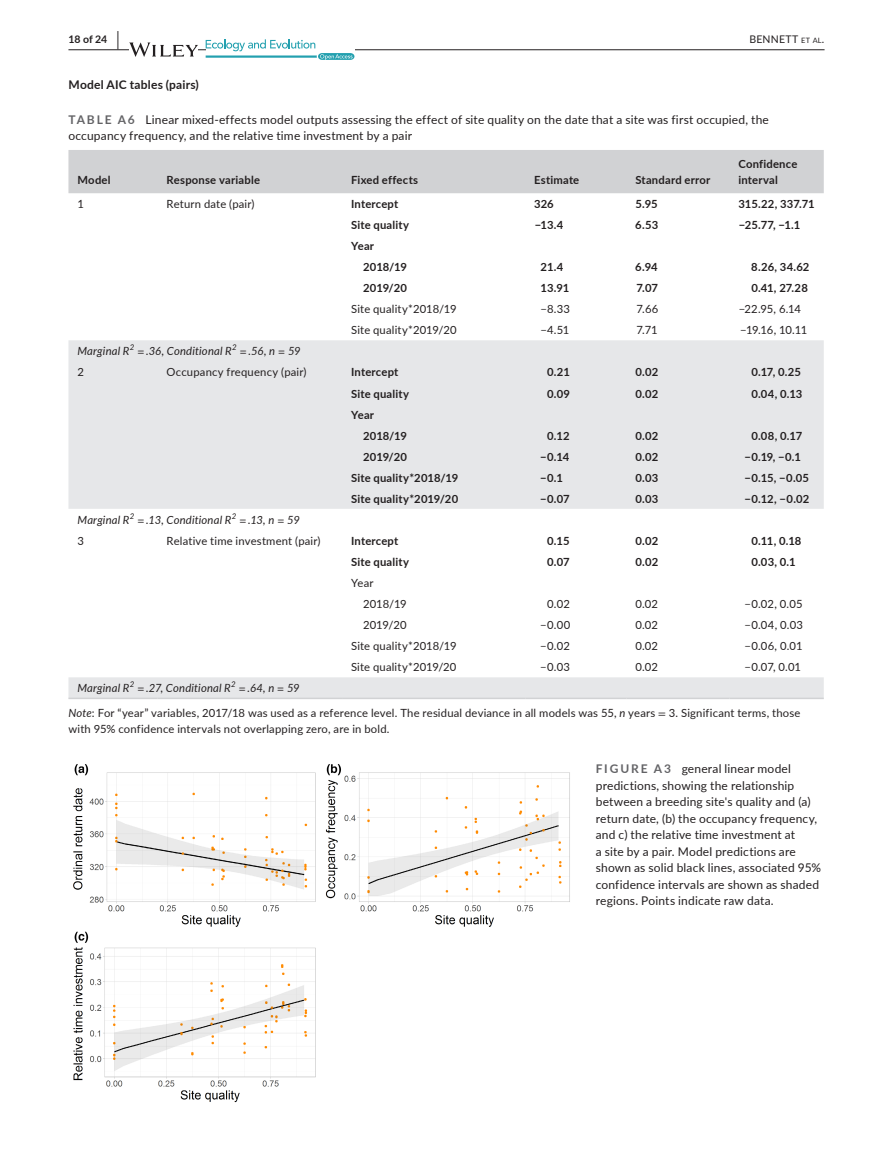
<style>
.page{position:relative;width:893px;height:1174px;background:#fff}
.page>*{position:absolute;margin:0;border:0;box-sizing:border-box;transform-origin:0 0}
.t1{font:12px/16.5px "Lato";letter-spacing:.015em;color:#231f20}
.t2{font:700 12px "Lato";letter-spacing:.015em;color:#231f20}
.t3{font:11.25px/21px "Lato";letter-spacing:.015em;color:#231f20}
.t4{font:700 11.25px/21px "Lato";letter-spacing:.015em;color:#231f20}
.t5{font:italic 11.25px "Lato";letter-spacing:.015em;color:#231f20}
.t6{font:10.5px "Lato";letter-spacing:.02em;color:#231f20}
.t7{font:700 10.5px "Lato";color:#231f20}
.t8{font:italic 7.8px "Lato";color:#231f20}
.s1{font-size:19.5px}
.s2{font-size:7.35px}
.s3{font-weight:700;color:#636366}
.s4{font-family:"STIX"}
.s5{font-style:italic}
</style>
<div class="page">
<hr style="left:68px;top:49px;width:756px;height:1px;background:#231f20">
<svg style="left:129px;top:42px;width:69px;height:15px"></svg>
<svg style="left:206px;top:39px;width:148px;height:21px"></svg>
<img style="left:73px;top:764px;width:497px;height:339px">
<div style="left:68px;top:150px;width:756px;height:43px;background:#d1d2d4"></div>
<svg style="left:68px;top:340px;width:756px;height:357px;fill:#e6e7e9"></svg>
<hr style="left:68px;top:697px;width:90px;height:2px;background:#d1d2d4">
<hr style="left:158px;top:697px;width:184px;height:2px;background:#d1d2d4">
<hr style="left:342px;top:697px;width:183px;height:2px;background:#d1d2d4">
<hr style="left:525px;top:697px;width:101px;height:2px;background:#d1d2d4">
<hr style="left:626px;top:697px;width:103px;height:2px;background:#d1d2d4">
<hr style="left:729px;top:697px;width:95px;height:2px;background:#d1d2d4">
<p class="t7" style="left:68px;top:31px;width:52px">18 of 24 <span class="s1">|</span></p>
<p class="t6" style="left:749px;top:31px;width:77px">BENNETT <span class="s2">et al</span>.</p>
<p class="t2" style="left:68px;top:75px;width:132px">Model AIC tables (pairs)</p>
<p class="t1" style="left:68px;top:111px;width:702px"><span class="s3">TABLE A6</span> Linear mixed-effects model outputs assessing the effect of site quality on the date that a site was first occupied, the occupancy frequency, and the relative time investment by a pair</p>
<p class="t4" style="left:77px;top:169px;width:35px">Model</p>
<p class="t4" style="left:167px;top:169px;width:95px">Response variable</p>
<p class="t4" style="left:351px;top:169px;width:69px">Fixed effects</p>
<p class="t4" style="left:534px;top:169px;width:47px">Estimate</p>
<p class="t4" style="left:635px;top:169px;width:77px">Standard error</p>
<p class="t4" style="left:738px;top:156px;width:60px;line-height:15.8px">Confidence interval</p>
<p class="t3" style="left:77px;top:193px;width:8px">1</p>
<p class="t3" style="left:167px;top:193px;width:89px">Return date (pair)</p>
<p class="t4" style="left:351px;top:193px;width:49px">Intercept</p>
<p class="t4" style="left:534px;top:193px;width:21px">326</p>
<p class="t4" style="left:635px;top:193px;width:24px">5.95</p>
<p class="t4" style="left:738px;top:193px;width:78px">315.22, 337.71</p>
<p class="t4" style="left:351px;top:214px;width:59px">Site quality</p>
<p class="t4" style="left:535px;top:214px;width:30px">−13.4</p>
<p class="t4" style="left:635px;top:214px;width:25px">6.53</p>
<p class="t4" style="left:739px;top:214px;width:63px">−25.77, −1.1</p>
<p class="t4" style="left:363px;top:235px;width:45px;text-indent:-12px">Year<br>2018/19</p>
<p class="t4" style="left:540px;top:256px;width:24px">21.4</p>
<p class="t4" style="left:635px;top:256px;width:24px">6.94</p>
<p class="t4" style="left:751px;top:256px;width:60px">8.26, 34.62</p>
<p class="t4" style="left:363px;top:277px;width:45px">2019/20</p>
<p class="t4" style="left:541px;top:277px;width:30px">13.91</p>
<p class="t4" style="left:636px;top:277px;width:23px">7.07</p>
<p class="t4" style="left:751px;top:277px;width:58px">0.41, 27.28</p>
<p class="t3" style="left:351px;top:298px;width:107px">Site quality*2018/19</p>
<p class="t3" style="left:540px;top:298px;width:31px">−8.33</p>
<p class="t3" style="left:636px;top:298px;width:23px">7.66</p>
<p class="t3" style="left:739px;top:298px;width:64px">−22.95, 6.14</p>
<p class="t3" style="left:351px;top:319px;width:107px">Site quality*2019/20</p>
<p class="t3" style="left:540px;top:319px;width:30px">−4.51</p>
<p class="t3" style="left:636px;top:319px;width:23px">7.71</p>
<p class="t3" style="left:740px;top:319px;width:69px">−19.16, 10.11</p>
<p class="t5" style="left:77px;top:343px;width:54px">Marginal R</p>
<p class="t8" style="left:130px;top:342px;width:6px">2</p>
<p class="t5" style="left:137px;top:343px;width:96px"><span class="s4">=</span> .36, Conditional R</p>
<p class="t8" style="left:232px;top:342px;width:6px">2</p>
<p class="t5" style="left:240px;top:343px;width:63px"><span class="s4">=</span> .56, n <span class="s4">=</span> 59</p>
<p class="t3" style="left:77px;top:361px;width:8px">2</p>
<p class="t3" style="left:167px;top:361px;width:141px">Occupancy frequency (pair)</p>
<p class="t4" style="left:351px;top:361px;width:49px">Intercept</p>
<p class="t4" style="left:547px;top:361px;width:24px">0.21</p>
<p class="t4" style="left:635px;top:361px;width:24px">0.02</p>
<p class="t4" style="left:751px;top:361px;width:51px">0.17, 0.25</p>
<p class="t4" style="left:351px;top:382px;width:59px">Site quality</p>
<p class="t4" style="left:547px;top:382px;width:24px">0.09</p>
<p class="t4" style="left:635px;top:382px;width:24px">0.02</p>
<p class="t4" style="left:751px;top:382px;width:53px">0.04, 0.13</p>
<p class="t4" style="left:363px;top:403px;width:45px;text-indent:-12px">Year<br>2018/19</p>
<p class="t4" style="left:547px;top:424px;width:24px">0.12</p>
<p class="t4" style="left:635px;top:424px;width:24px">0.02</p>
<p class="t4" style="left:751px;top:424px;width:52px">0.08, 0.17</p>
<p class="t4" style="left:363px;top:445px;width:45px">2019/20</p>
<p class="t4" style="left:540px;top:445px;width:31px">−0.14</p>
<p class="t4" style="left:635px;top:445px;width:24px">0.02</p>
<p class="t4" style="left:744px;top:445px;width:58px">−0.19, −0.1</p>
<p class="t4" style="left:351px;top:467px;width:109px">Site quality*2018/19</p>
<p class="t4" style="left:540px;top:467px;width:24px">−0.1</p>
<p class="t4" style="left:635px;top:467px;width:24px">0.03</p>
<p class="t4" style="left:744px;top:467px;width:66px">−0.15, −0.05</p>
<p class="t4" style="left:351px;top:488px;width:109px">Site quality*2019/20</p>
<p class="t4" style="left:540px;top:488px;width:31px">−0.07</p>
<p class="t4" style="left:635px;top:488px;width:24px">0.03</p>
<p class="t4" style="left:744px;top:488px;width:66px">−0.12, −0.02</p>
<p class="t5" style="left:77px;top:512px;width:54px">Marginal R</p>
<p class="t8" style="left:130px;top:510px;width:6px">2</p>
<p class="t5" style="left:137px;top:512px;width:96px"><span class="s4">=</span> .13, Conditional R</p>
<p class="t8" style="left:232px;top:510px;width:6px">2</p>
<p class="t5" style="left:239px;top:512px;width:62px"><span class="s4">=</span> .13, n <span class="s4">=</span> 59</p>
<p class="t3" style="left:77px;top:530px;width:8px">3</p>
<p class="t3" style="left:167px;top:530px;width:155px">Relative time investment (pair)</p>
<p class="t4" style="left:351px;top:530px;width:49px">Intercept</p>
<p class="t4" style="left:547px;top:530px;width:24px">0.15</p>
<p class="t4" style="left:635px;top:530px;width:24px">0.02</p>
<p class="t4" style="left:751px;top:530px;width:52px">0.11, 0.18</p>
<p class="t4" style="left:351px;top:551px;width:59px">Site quality</p>
<p class="t4" style="left:547px;top:551px;width:24px">0.07</p>
<p class="t4" style="left:635px;top:551px;width:24px">0.02</p>
<p class="t4" style="left:751px;top:551px;width:46px">0.03, 0.1</p>
<p class="t3" style="left:363px;top:572px;width:45px;text-indent:-12px">Year<br>2018/19</p>
<p class="t3" style="left:547px;top:593px;width:24px">0.02</p>
<p class="t3" style="left:635px;top:593px;width:24px">0.02</p>
<p class="t3" style="left:744px;top:593px;width:60px">−0.02, 0.05</p>
<p class="t3" style="left:363px;top:614px;width:45px">2019/20</p>
<p class="t3" style="left:540px;top:614px;width:32px">−0.00</p>
<p class="t3" style="left:635px;top:614px;width:24px">0.02</p>
<p class="t3" style="left:744px;top:614px;width:60px">−0.04, 0.03</p>
<p class="t3" style="left:351px;top:635px;width:107px">Site quality*2018/19</p>
<p class="t3" style="left:540px;top:635px;width:31px">−0.02</p>
<p class="t3" style="left:635px;top:635px;width:24px">0.02</p>
<p class="t3" style="left:744px;top:635px;width:60px">−0.06, 0.01</p>
<p class="t3" style="left:351px;top:656px;width:107px">Site quality*2019/20</p>
<p class="t3" style="left:540px;top:656px;width:31px">−0.03</p>
<p class="t3" style="left:635px;top:656px;width:24px">0.02</p>
<p class="t3" style="left:744px;top:656px;width:58px">−0.07, 0.01</p>
<p class="t5" style="left:77px;top:680px;width:54px">Marginal R</p>
<p class="t8" style="left:130px;top:679px;width:6px">2</p>
<p class="t5" style="left:137px;top:680px;width:95px"><span class="s4">=</span> .27, Conditional R</p>
<p class="t8" style="left:231px;top:679px;width:6px">2</p>
<p class="t5" style="left:239px;top:680px;width:63px"><span class="s4">=</span> .64, n <span class="s4">=</span> 59</p>
<p class="t3" style="left:68px;top:704px;width:733px;line-height:15.8px"><span class="s5">Note</span>: For “year” variables, 2017/18 was used as a reference level. The residual deviance in all models was 55, <span class="s5">n</span> years <span class="s4">=</span> 3. Significant terms, those with 95% confidence intervals not overlapping zero, are in bold.</p>
<p class="t1" style="left:596px;top:760px;width:227px"><span class="s3">FIGURE A3</span> general linear model predictions, showing the relationship between a breeding site's quality and (a) return date, (b) the occupancy frequency, and c) the relative time investment at<br>a site by a pair. Model predictions are shown as solid black lines, associated 95% confidence intervals are shown as shaded regions. Points indicate raw data.</p>
</div>
